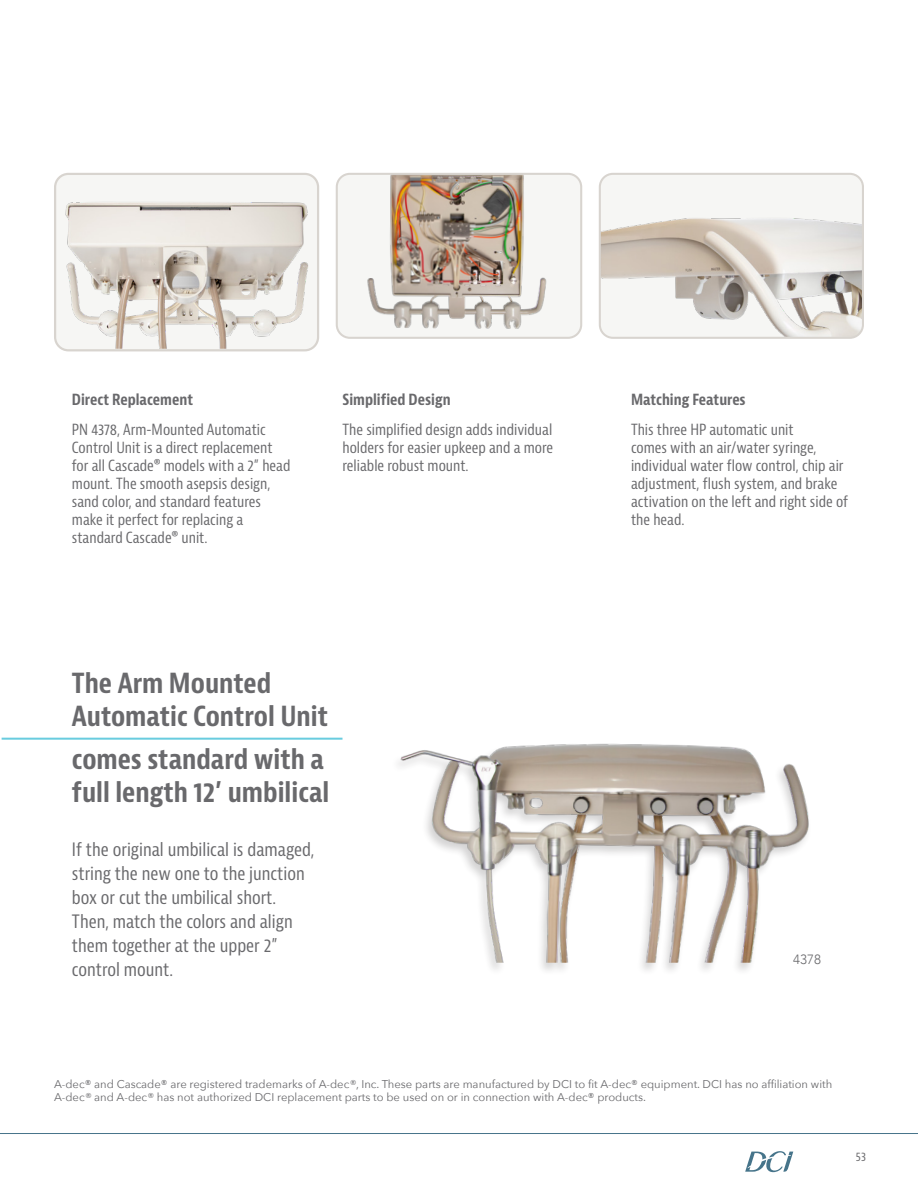
<style>
.page{position:relative;width:918px;height:1188px;background:#fff}
.page>*{position:absolute;margin:0;border:0;box-sizing:border-box;transform-origin:0 0}
.t1{font:700 condensed 27px/33.3px "Bernina Sans";color:#69696c}
.t2{font:condensed 18px/24px "Bernina Sans";color:#69696c}
.t3{font:condensed 15px/18px "Bernina Sans";color:#69696c}
.t4{font:700 condensed 15px "Bernina Sans";color:#69696c}
.t5{font:300 13.35px "Avenir";color:#69696c}
.t6{font:condensed 12px "Bernina Sans";color:#69696c}
.t7{font:11.25px/13.2px "Avenir Next";color:#69696c}
.s1{font-style:italic}
</style>
<div class="page">
<hr style="left:0;top:1133px;width:918px;height:1px;background:#46748a">
<svg style="left:745px;top:1151px;width:48px;height:21px"></svg>
<div style="left:55px;top:174px;width:263px;height:176px;background:#f6f6f4;border-radius:13px"></div>
<img style="left:56px;top:202px;width:261px;height:147px">
<div style="left:54px;top:173px;width:265px;height:178px;border:2px solid #d8d4cf;border-radius:13px"></div>
<div style="left:337px;top:174px;width:244px;height:164px;background:#f6f6f4;border-radius:13px"></div>
<img style="left:342px;top:176px;width:237px;height:153px">
<div style="left:336px;top:173px;width:246px;height:166px;border:2px solid #d8d4cf;border-radius:13px"></div>
<div style="left:600px;top:174px;width:263px;height:164px;background:#f6f6f4;border-radius:13px"></div>
<img style="left:602px;top:218px;width:259px;height:118px">
<div style="left:599px;top:173px;width:265px;height:166px;border:2px solid #d8d4cf;border-radius:13px"></div>
<div style="left:391px;top:743px;width:421px;height:233px;background:#231f20;opacity:.2"></div>
<img style="left:393px;top:743px;width:419px;height:220px">
<hr style="left:2px;top:738px;width:341px;height:2px;background:#69ccdf">
<p class="t4" style="left:72px;top:390px;width:123px">Direct Replacement</p>
<p class="t3" style="left:72px;top:421px;width:220px">PN 4378, Arm-Mounted Automatic<br>Control Unit is a direct replacement for all Cascade® models with a 2” head mount. The smooth asepsis design, sand color, and standard features make it perfect for replacing a standard Cascade® unit.</p>
<p class="t4" style="left:343px;top:390px;width:110px">Simplified Design</p>
<p class="t3" style="left:343px;top:421px;width:212px;text-align:justify">The simplified design adds individual holders for easier upkeep and a more reliable robust mount.</p>
<p class="t4" style="left:631px;top:390px;width:116px">Matching Features</p>
<p class="t3" style="left:631px;top:421px;width:219px">This three HP automatic unit<br>comes with an air/water syringe, individual water flow control, chip air adjustment, flush system, and brake activation on the left and right side of the head.</p>
<p class="t1" style="left:72px;top:667px;width:258px">The Arm Mounted<br>Automatic Control Unit</p>
<p class="t1" style="left:72px;top:743px;width:259px">comes standard with a full length 12’ umbilical</p>
<p class="t2" style="left:72px;top:838px;width:244px">If the original umbilical is damaged, string the new one to the junction box or cut the umbilical short.<br>Then, match the colors and align them together at the upper 2” control mount.</p>
<p class="t5" style="left:793px;top:951px;width:29px">4378</p>
<p class="t7" style="left:54px;top:1077px;width:780px">A-dec® and Cascade® are registered trademarks of A-dec<span class="s1">®</span>, Inc. These parts are manufactured by DCI to fit A-dec® equipment. DCI has no affiliation with<br>A-dec<span class="s1">®</span> and A-dec<span class="s1">®</span> has not authorized DCI replacement parts to be used on or in connection with A-dec® products.</p>
<p class="t6" style="left:856px;top:1149px;width:12px">53</p>
</div>
